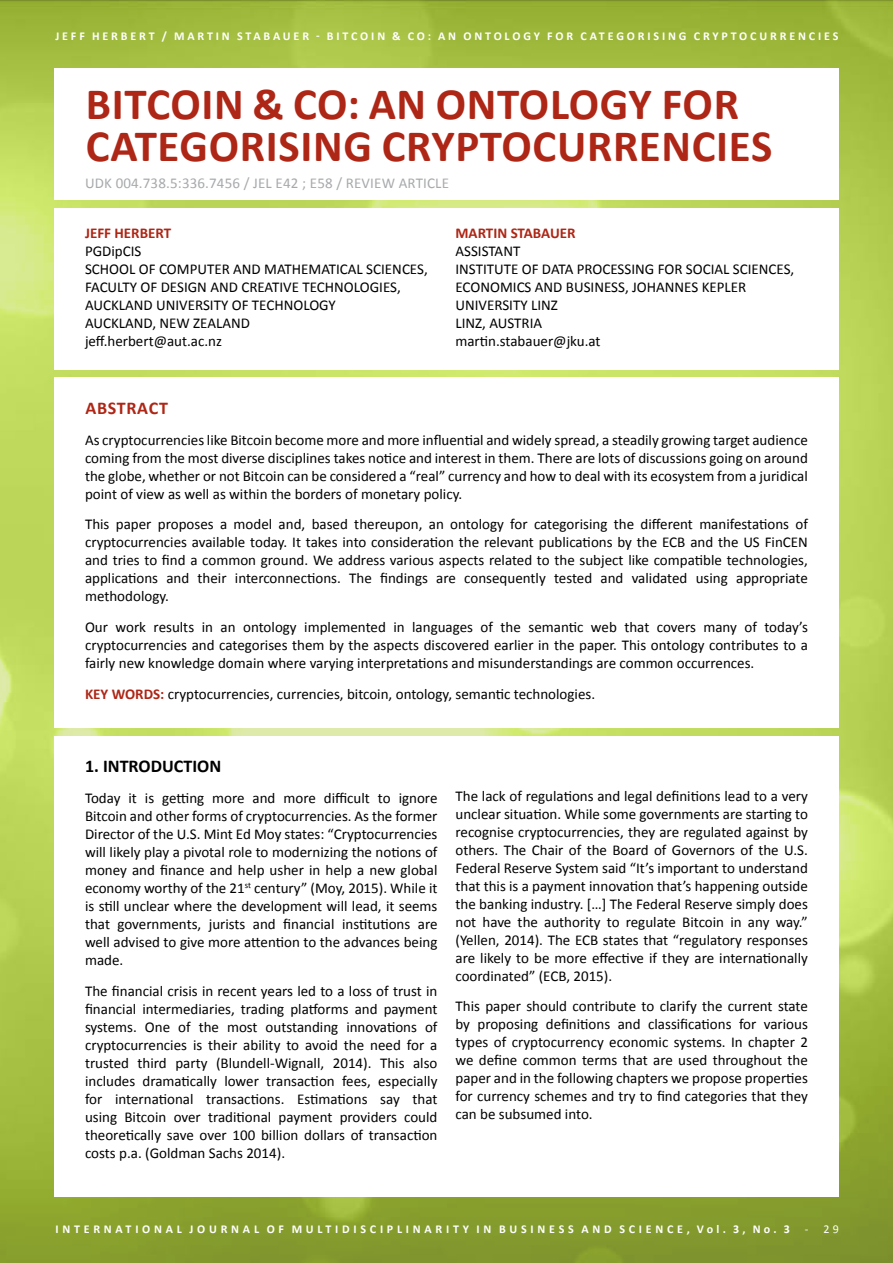
<style>
.page{position:relative;width:893px;height:1263px;background:#fff}
.page>*{position:absolute;margin:0;border:0;box-sizing:border-box;transform-origin:0 0}
.t1{font:700 45px "Calibri";letter-spacing:.015em;color:#ae2615}
.t2{font:700 18px "Calibri";color:#000}
.t3{font:700 18px "Calibri";color:#ae2615}
.t4{font:15px/18px "Calibri";color:#000;text-align:justify}
.t5{font:15px "Calibri";letter-spacing:.01em;color:#a7a9ac}
.t6{font:700 15px "Calibri";color:#ae2615}
.t7{font:700 12px "Calibri";letter-spacing:.24em;color:#fff}
.t8{font:700 12px "Calibri";letter-spacing:.315em;color:#fff}
.s1{font-weight:700;color:#ae2615}
.s2{font-weight:400}
</style>
<div class="page">
<img style="left:0;top:0;width:893px;height:1263px">
<div style="left:54px;top:208px;width:785px;height:161px;background:#fff"></div>
<div style="left:54px;top:68px;width:785px;height:132px;background:#fff"></div>
<div style="left:54px;top:377px;width:785px;height:351px;background:#fff"></div>
<div style="left:54px;top:736px;width:785px;height:461px;background:#fff"></div>
<p class="t7" style="left:55px;top:28px;width:785px">JEFF HERBERT / MARTIN STABAUER - BITCOIN &amp; CO: AN ONTOLOGY FOR CATEGORISING CRYPTOCURRENCIES</p>
<h1 class="t1" style="left:86px;top:75px;width:438px">BITCOIN &amp; CO: AN ONTOLOGY</h1>
<h1 class="t1" style="left:662px;top:75px;width:26px">FOR</h1>
<h1 class="t1" style="left:86px;top:117px;width:27px">CATEGOR</h1>
<h1 class="t1" style="left:266px;top:117px;width:142px">ISING CRYPTOC</h1>
<h1 class="t1" style="left:557px;top:117px;width:217px">URRENCIES</h1>
<p class="t5" style="left:85px;top:173px;width:365px">UDK 004.738.5:336.7456 / JEL E42 ; E58 / REVIEW ARTICLE</p>
<p class="t6" style="left:85px;top:224px;width:72px">JEFF HERBERT</p>
<p class="t4" style="left:85px;top:242px;width:344px;text-align:left">PGDipCIS<br>SCHOOL OF COMPUTER AND MATHEMATICAL SCIENCES,<br>FACULTY OF DESIGN AND CREATIVE TECHNOLOGIES,<br>AUCKLAND UNIVERSITY OF TECHNOLOGY<br>AUCKLAND, NEW ZEALAND<br>jeff.herbert@aut.ac.nz</p>
<p class="t6" style="left:455px;top:224px;width:113px">MARTIN STABAUER</p>
<p class="t4" style="left:455px;top:242px;width:340px;text-align:left">ASSISTANT<br>INSTITUTE OF DATA PROCESSING FOR SOCIAL SCIENCES,<br>ECONOMICS AND BUSINESS, JOHANNES KEPLER<br>UNIVERSITY LINZ<br>LINZ, AUSTRIA<br>martin.stabauer@jku.at</p>
<p class="t3" style="left:85px;top:396px;width:43px">ABSTRACT</p>
<p class="t4" style="left:85px;top:431px;width:724px">As cryptocurrencies like Bitcoin become more and more influential and widely spread, a steadily growing target audience coming from the most diverse disciplines takes notice and interest in them. There are lots of discussions going on around the globe, whether or not Bitcoin can be considered a “real” currency and how to deal with its ecosystem from a juridical point of view as well as within the borders of monetary policy.</p>
<p class="t4" style="left:85px;top:515px;width:724px">This paper proposes a model and, based thereupon, an ontology for categorising the different manifestations of cryptocurrencies available today. It takes into consideration the relevant publications by the ECB and the US FinCEN and tries to find a common ground. We address various aspects related to the subject like compatible technologies, applications and their interconnections. The findings are consequently tested and validated using appropriate methodology.</p>
<p class="t4" style="left:85px;top:618px;width:724px">Our work results in an ontology implemented in languages of the semantic web that covers many of today’s cryptocurrencies and categorises them by the aspects discovered earlier in the paper. This ontology contributes to a fairly new knowledge domain where varying interpretations and misunderstandings are common occurrences.</p>
<p class="t4" style="left:85px;top:685px;width:512px"><span class="s1">KEY WORDS:</span> cryptocurrencies, currencies, bitcoin, ontology, semantic technologies.</p>
<p class="t2" style="left:85px;top:754px;width:138px">1. INTRODUCTION</p>
<p class="t4" style="left:85px;top:789px;width:354px">Today it is getting more and more difficult to ignore Bitcoin and other forms of cryptocurrencies. As the former Director of the U.S. Mint Ed Moy states: “Cryptocurrencies will likely play a pivotal role to modernizing the notions of money and finance and help usher in help a new global economy worthy of the 21<sup>st</sup> century” (Moy, 2015). While it is still unclear where the development will lead, it seems that governments, jurists and financial institutions are well advised to give more attention to the advances being made.</p>
<p class="t4" style="left:85px;top:982px;width:354px">The financial crisis in recent years led to a loss of trust in financial intermediaries, trading platforms and payment systems. One of the most outstanding innovations of cryptocurrencies is their ability to avoid the need for a trusted third party (Blundell-Wignall, 2014). This also includes dramatically lower transaction fees, especially for international transactions. Estimations say that using Bitcoin over traditional payment providers could theoretically save over 100 billion dollars of transaction costs p.a. (Goldman Sachs 2014).</p>
<p class="t4" style="left:455px;top:787px;width:354px">The lack of regulations and legal definitions lead to a very unclear situation. While some governments are starting to recognise cryptocurrencies, they are regulated against by others. The Chair of the Board of Governors of the U.S.<br>Federal Reserve System said “It’s important to understand that this is a payment innovation that’s happening outside the banking industry. […] The Federal Reserve simply does not have the authority to regulate Bitcoin in any way.” (Yellen, 2014). The ECB states that “regulatory responses are likely to be more effective if they are internationally coordinated” (ECB, 2015).</p>
<p class="t4" style="left:455px;top:997px;width:354px">This paper should contribute to clarify the current state by proposing definitions and classifications for various types of cryptocurrency economic systems. In chapter 2 we define common terms that are used throughout the paper and in the following chapters we propose properties for currency schemes and try to find categories that they can be subsumed into.</p>
<p class="t8" style="left:55px;top:1222px;width:289px">IN TERN ATI ON AL JOU RN AL OF MU LTIDIS</p>
<p class="t8" style="left:370px;top:1222px;width:115px">CI PLIN ARI TY IN</p>
<p class="t7" style="left:499px;top:1222px;width:21px">B USIN</p>
<p class="t7" style="left:549px;top:1222px;width:18px">E SS</p>
<p class="t7" style="left:581px;top:1222px;width:22px">A ND</p>
<p class="t8" style="left:619px;top:1222px;width:221px">SCI EN CE, VOL. 3, NO. 3 <span class="s2">- 29</span></p>
</div>
